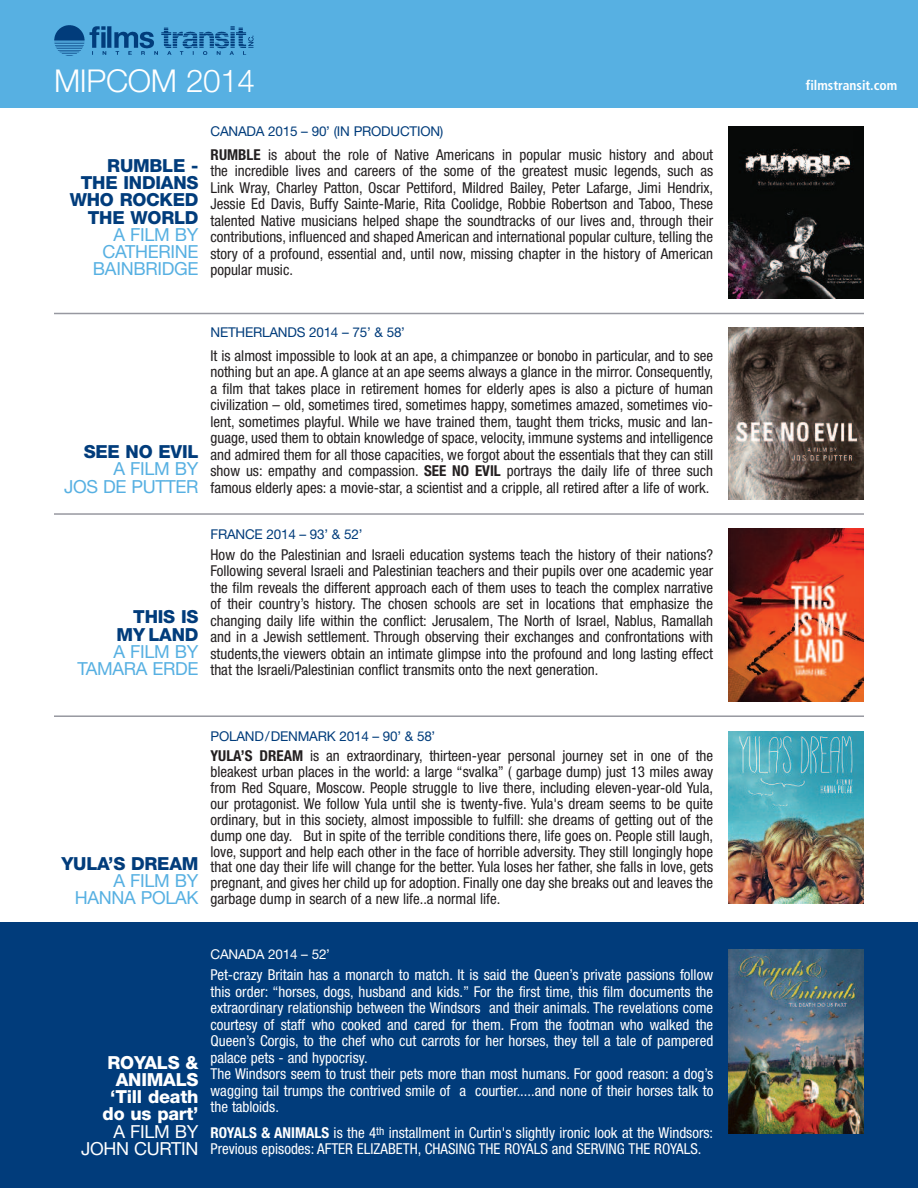
<style>
.page{position:relative;width:918px;height:1188px;background:#fff}
.page>*{position:absolute;margin:0;border:0;box-sizing:border-box;transform-origin:0 0}
.t1{font:300 31.5px "Helvetica Neue";letter-spacing:-.01em;color:#fff}
.t2{font:18px/17.2px "Helvetica Neue";letter-spacing:-.015em;color:#57b0e2;text-align:right}
.t3{font:800 18px/17.2px "Helvetica Neue";letter-spacing:-.015em;color:#013c7b;text-align:right}
.t4{font:800 18px/17.2px "Helvetica Neue";letter-spacing:-.015em;color:#fff;text-align:right}
.t5{font:18px/17.2px "Helvetica Neue";letter-spacing:-.015em;color:#fff;text-align:right}
.t6{font:condensed 15px/16.5px "Helvetica Neue";color:#231f20;text-align:justify}
.t7{font:condensed 15px/16.5px "Helvetica Neue";color:#fff}
.t8{font:13.5px "Helvetica Neue";letter-spacing:-.015em;color:#013c7b}
.t9{font:700 condensed 13.5px "Frutiger";color:#fff}
.t10{font:13.5px "Helvetica Neue";letter-spacing:-.015em;color:#fff}
.s1{font-weight:700}
</style>
<div class="page">
<div style="left:0;top:923px;width:918px;height:265px;background:#013c7b"></div>
<div style="left:0;top:0;width:918px;height:108px;background:#57b0e2"></div>
<hr style="left:54px;top:513px;width:810px;height:2px;background:#9798a0">
<hr style="left:54px;top:715px;width:810px;height:2px;background:#9798a0">
<img style="left:728px;top:327px;width:136px;height:173px">
<img style="left:728px;top:529px;width:136px;height:173px">
<hr style="left:54px;top:313px;width:810px;height:1px;background:#9798a0">
<img style="left:728px;top:126px;width:136px;height:173px">
<img style="left:728px;top:731px;width:136px;height:172px">
<img style="left:728px;top:950px;width:136px;height:184px">
<img style="left:54px;top:25px;width:200px;height:31px">
<h1 class="t1" style="left:54px;top:69px;width:202px">MIPCOM 2014</h1>
<p class="t9" style="left:806px;top:80px;width:93px">filmstransit.com</p>
<p class="t3" style="left:70px;top:158px;width:130px">RUMBLE -<br>THE INDIANS<br>WHO ROCKED<br>THE WORLD</p>
<p class="t2" style="left:93px;top:228px;width:107px">A FILM BY<br>CATHERINE<br>BAINBRIDGE</p>
<p class="t8" style="left:211px;top:126px;width:234px">CANADA 2015 – 90’ (IN PRODUCTION)</p>
<p class="t6" style="left:210px;top:148px;width:504px"><span class="s1">RUMBLE</span> is about the role of Native Americans in popular music history and about the incredible lives and careers of the some of the greatest music legends, such as Link Wray, Charley Patton, Oscar Pettiford, Mildred Bailey, Peter Lafarge, Jimi Hendrix, Jessie Ed Davis, Buffy Sainte-Marie, Rita Coolidge, Robbie Robertson and Taboo, These talented Native musicians helped shape the soundtracks of our lives and, through their contributions, influenced and shaped American and international popular culture, telling the story of a profound, essential and, until now, missing chapter in the history of American popular music.</p>
<p class="t3" style="left:84px;top:445px;width:116px">SEE NO EVIL</p>
<p class="t2" style="left:64px;top:462px;width:136px">A FILM BY<br>JOS DE PUTTER</p>
<p class="t8" style="left:211px;top:327px;width:196px">NETHERLANDS 2014 – 75’ &amp; 58’</p>
<p class="t6" style="left:210px;top:348px;width:504px">It is almost impossible to look at an ape, a chimpanzee or bonobo in particular, and to see nothing but an ape. A glance at an ape seems always a glance in the mirror. Consequently, a film that takes place in retirement homes for elderly apes is also a picture of human civilization – old, sometimes tired, sometimes happy, sometimes amazed, sometimes vio&shy;lent, sometimes playful. While we have trained them, taught them tricks, music and lan&shy;guage, used them to obtain knowledge of space, velocity, immune systems and intelligence and admired them for all those capacities, we forgot about the essentials that they can still show us: empathy and compassion. <span class="s1">SEE NO EVIL</span> portrays the daily life of three such famous elderly apes: a movie-star, a scientist and a cripple, all retired after a life of work.</p>
<p class="t3" style="left:117px;top:610px;width:83px">THIS IS<br>MY LAND</p>
<p class="t2" style="left:77px;top:645px;width:123px">A FILM BY<br>TAMARA ERDE</p>
<p class="t8" style="left:211px;top:529px;width:153px">FRANCE 2014 – 93’ &amp; 52’</p>
<p class="t6" style="left:210px;top:547px;width:504px">How do the Palestinian and Israeli education systems teach the history of their nations?<br>Following several Israeli and Palestinian teachers and their pupils over one academic year the film reveals the different approach each of them uses to teach the complex narrative of their country’s history. The chosen schools are set in locations that emphasize the changing daily life within the conflict: Jerusalem, The North of Israel, Nablus, Ramallah and in a Jewish settlement. Through observing their exchanges and confrontations with students,the viewers obtain an intimate glimpse into the profound and long lasting effect that the Israeli/Palestinian conflict transmits onto the next generation.</p>
<p class="t3" style="left:61px;top:856px;width:139px">YULA’S DREAM</p>
<p class="t2" style="left:75px;top:874px;width:125px">A FILM BY<br>HANNA POLAK</p>
<p class="t8" style="left:211px;top:731px;width:226px">POLAND/DENMARK 2014 – 90’ &amp; 58’</p>
<p class="t6" style="left:211px;top:749px;width:504px;line-height:15.9px"><span class="s1">YULA’S DREAM</span> is an extraordinary, thirteen-year personal journey set in one of the bleakest urban places in the world: a large “svalka” ( garbage dump) just 13 miles away from Red Square, Moscow. People struggle to live there, including eleven-year-old Yula, our protagonist. We follow Yula until she is twenty-five. Yula's dream seems to be quite ordinary, but in this society, almost impossible to fulfill: she dreams of getting out of the dump one day. But in spite of the terrible conditions there, life goes on. People still laugh, love, support and help each other in the face of horrible adversity. They still longingly hope that one day their life will change for the better. Yula loses her father, she falls in love, gets pregnant, and gives her child up for adoption. Finally one day she breaks out and leaves the garbage dump in search of a new life..a normal life.</p>
<p class="t4" style="left:103px;top:1055px;width:97px">ROYALS &amp;<br>ANIMALS ‘Till death do us part’</p>
<p class="t5" style="left:81px;top:1124px;width:119px">A FILM BY<br>JOHN CURTIN</p>
<p class="t10" style="left:211px;top:950px;width:121px">CANADA 2014 – 52’</p>
<p class="t7" style="left:211px;top:968px;width:504px">Pet-crazy Britain has a monarch to match. It is said the Queen’s private passions follow this order: “horses, dogs, husband and kids.” For the first time, this film documents the extraordinary relationship between the Windsors and their animals. The revelations come courtesy of staff who cooked and cared for them. From the footman who walked the Queen’s Corgis, to the chef who cut carrots for her horses, they tell a tale of pampered palace pets - and hypocrisy.<br>The Windsors seem to trust their pets more than most humans. For good reason: a dog’s wagging tail trumps the contrived smile of a courtier.....and none of their horses talk to the tabloids.</p>
<p class="t7" style="left:211px;top:1126px;width:504px"><span class="s1">ROYALS &amp; ANIMALS</span> is the 4<sup>th</sup> installment in Curtin's slightly ironic look at the Windsors:<br>Previous episodes: AFTER ELIZABETH, CHASING THE ROYALS and SERVING THE ROYALS.</p>
</div>
